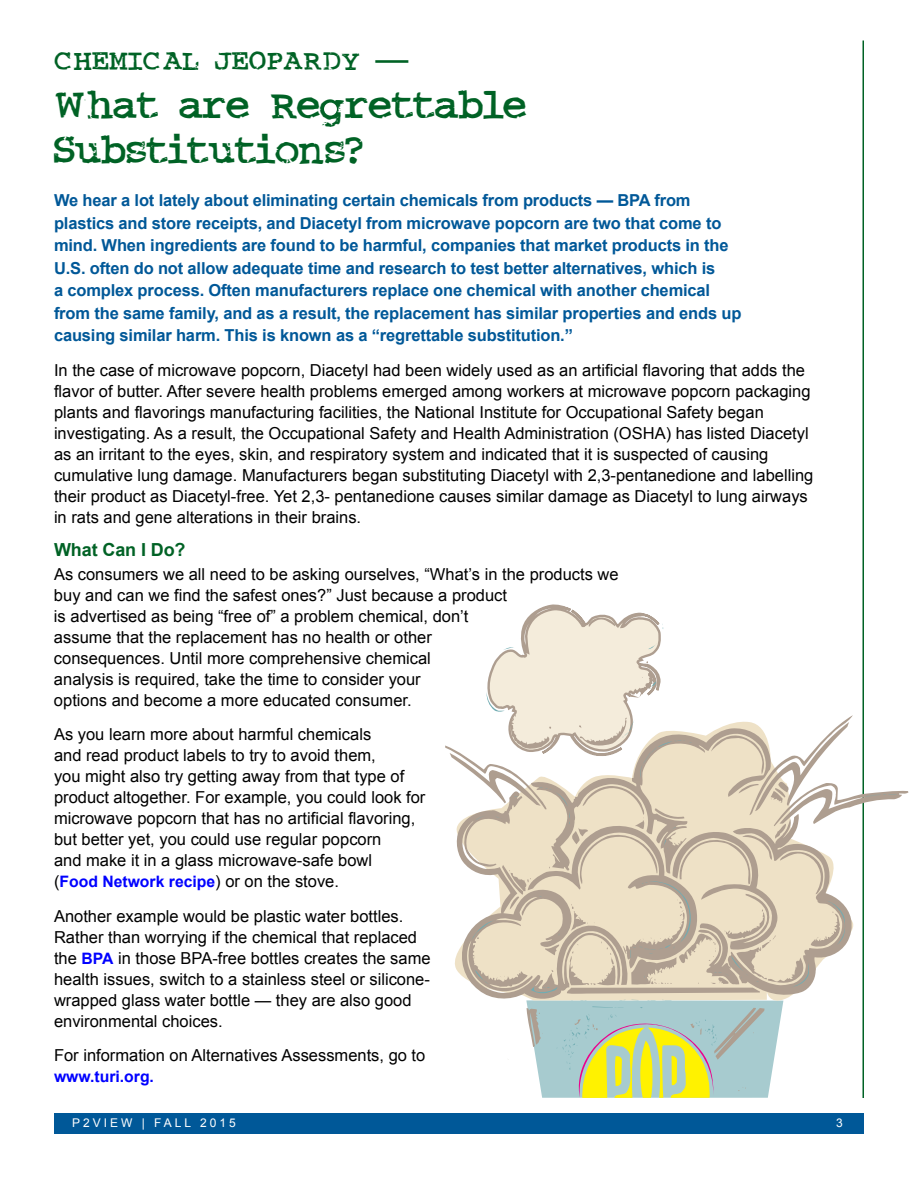
<style>
.page{position:relative;width:918px;height:1188px;background:#fff}
.page>*{position:absolute;margin:0;border:0;box-sizing:border-box;transform-origin:0 0}
.t1{font:48px/45px "Crud Font";color:#006225}
.t2{font:33px "Crud Font";letter-spacing:.025em;color:#006225}
.t3{font:700 18px "Arial";letter-spacing:-.005em;color:#006225}
.t4{font:16.5px/21px "Arial";color:#000}
.t5{font:700 16.5px/22.5px "Arial";letter-spacing:-.01em;color:#005898}
.t6{font:700 15.75px "Arial";color:#00f}
.t7{font:12px "Arial";letter-spacing:.25em;color:#fff}
.s1{font-family:"Arial"}
.s2{font-weight:400;font-size:16.5px;color:#000}
.s3{font-weight:700;font-size:15.75px;color:#00f}
</style>
<div class="page">
<div style="left:54px;top:1113px;width:810px;height:21px;background:#005898"></div>
<hr style="left:862px;top:40px;width:2px;height:1058px;background:#006225">
<svg style="left:445px;top:605px;width:464px;height:493px"></svg>
<h2 class="t2" style="left:54px;top:42px;width:356px">Chemic al Jeopardy <span class="s1">—</span></h2>
<h1 class="t1" style="left:54px;top:83px;width:474px">What are Regrettable<br>Substitutions?</h1>
<p class="t5" style="left:54px;top:189px;width:689px">We hear a lot lately about eliminating certain chemicals from products — BPA from plastics and store receipts, and Diacetyl from microwave popcorn are two that come to mind. When ingredients are found to be harmful, companies that market products in the U.S. often do not allow adequate time and research to test better alternatives, which is<br>a complex process. Often manufacturers replace one chemical with another chemical from the same family, and as a result, the replacement has similar properties and ends up causing similar harm. This is known as a “regrettable substitution.”</p>
<p class="t4" style="left:54px;top:360px;width:761px">In the case of microwave popcorn, Diacetyl had been widely used as an artificial flavoring that adds the flavor of butter. After severe health problems emerged among workers at microwave popcorn packaging plants and flavorings manufacturing facilities, the National Institute for Occupational Safety began investigating. As a result, the Occupational Safety and H ealth Administration (OSHA) has listed Diacetyl as an irritant to the eyes, skin, and respiratory system and indicated that it is suspected of causing cumulative lung damage. Manufacturers began substituting Diacetyl with 2,3-pentanedione and labelling their product as Diacetyl-free. Yet 2,3- pentanedione causes similar damage as Diacetyl to lung airways in rats and gene alterations in their brains.</p>
<p class="t3" style="left:54px;top:539px;width:133px">What Can I Do?</p>
<p class="t4" style="left:54px;top:564px;width:566px">As consumers we all need to be asking ourselves, “What’s in the products we buy and can we find the safest ones?” Just because a product<br>is advertised as being “free of” a problem chemical, don’t<br>assume that the replacement has no health or other<br>consequences. Until more comprehensive chemical<br>analysis is required, take the time to consider your<br>options and become a more educated consumer.</p>
<p class="t4" style="left:54px;top:724px;width:373px">As you learn more about harmful chemicals<br>and read product labels to try to avoid them,<br>you might also try getting away from that type of product altogether. For example, you could look for microwave popcorn that has no artificial flavoring, but better yet, you could use regular popcorn<br>and make it in a glass microwave-safe bowl</p>
<p class="t6" style="left:54px;top:873px;width:287px"><span class="s2">(</span>Food Network recipe<span class="s2">) or on the stove.</span></p>
<p class="t4" style="left:54px;top:906px;width:378px">Another example would be plastic water bottles.<br>Rather than worrying if the chemical that replaced the <span class="s3">BPA</span> in those BPA-free bottles creates the same health issues, switch to a stainless steel or silicone&shy;wrapped glass water bottle — they are also good environmental choices.</p>
<p class="t4" style="left:54px;top:1045px;width:373px">For information on Alternatives Assessments, go to</p>
<p class="t6" style="left:54px;top:1068px;width:102px">www.turi.org.</p>
<p class="t7" style="left:72px;top:1116px;width:165px">P2VIEW | FALL 2015</p>
<p class="t7" style="left:836px;top:1116px;width:8px">3</p>
</div>
